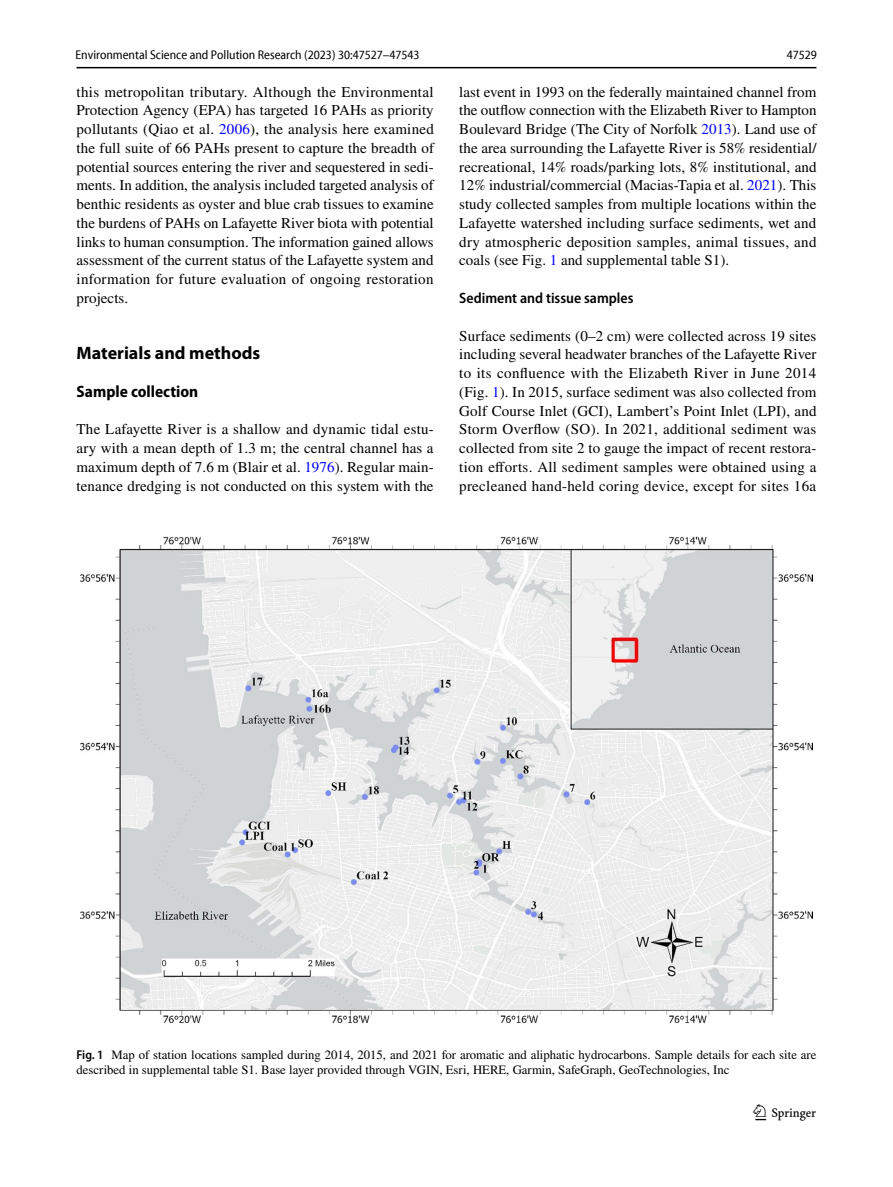
<style>
.page{position:relative;width:893px;height:1187px;background:#fff}
.page>*{position:absolute;margin:0;border:0;box-sizing:border-box;transform-origin:0 0}
.t1{font:22.5px "Springnew Regular 3";color:#000}
.t2{font:700 18px "Myriad Pro";color:#000}
.t3{font:700 semi-condensed 16.5px "Myriad Pro";color:#000}
.t4{font:15px/18.8px "STIX";letter-spacing:.015em;color:#000;text-align:justify}
.t5{font:600 semi-condensed 15px "Myriad Pro";color:#000}
.t6{font:12.75px/15px "STIX";color:#000}
.t7{font:semi-condensed 12.75px "Myriad Pro Unic";color:#000}
.s1{color:#00f}
.s2{font-family:"Myriad Pro";font-weight:600;font-stretch:semi-condensed}
</style>
<div class="page">
<hr style="left:77px;top:67px;width:739px;height:1px;background:#000">
<img style="left:81px;top:536px;width:731px;height:487px">
<p class="t7" style="left:76px;top:50px;width:346px">Environmental Science and Pollution Research (2023) 30:47527–47543</p>
<p class="t7" style="left:787px;top:50px;width:32px">47529</p>
<p class="t4" style="left:77px;top:83px;width:359px">this metropolitan tributary. Although the Environmental Protection Agency (EPA) has targeted 16 PAHs as priority pollutants (Qiao et al. <span class="s1">2006</span>), the analysis here examined the full suite of 66 PAHs present to capture the breadth of potential sources entering the river and sequestered in sedi&shy;ments. In addition, the analysis included targeted analysis of benthic residents as oyster and blue crab tissues to examine the burdens of PAHs on Lafayette River biota with potential links to human consumption. The information gained allows assessment of the current status of the Lafayette system and information for future evaluation of ongoing restoration projects.</p>
<p class="t2" style="left:77px;top:341px;width:185px">Materials and methods</p>
<p class="t3" style="left:77px;top:382px;width:123px">Sample collection</p>
<p class="t4" style="left:77px;top:421px;width:359px">The Lafayette River is a shallow and dynamic tidal estu&shy;ary with a mean depth of 1.3 m; the central channel has a maximum depth of 7.6 m (Blair et al. <span class="s1">1976</span>). Regular main&shy;tenance dredging is not conducted on this system with the</p>
<p class="t4" style="left:459px;top:83px;width:359px">last event in 1993 on the federally maintained channel from the outflow connection with the Elizabeth River to Hampton Boulevard Bridge (The City of Norfolk <span class="s1">2013</span>). Land use of the area surrounding the Lafayette River is 58% residential/ recreational, 14% roads/parking lots, 8% institutional, and 12% industrial/commercial (Macias-Tapia et al. <span class="s1">2021</span>). This study collected samples from multiple locations within the Lafayette watershed including surface sediments, wet and dry atmospheric deposition samples, animal tissues, and coals (see Fig. <span class="s1">1</span> and supplemental table S1).</p>
<p class="t5" style="left:459px;top:290px;width:176px">Sediment and tissue samples</p>
<p class="t4" style="left:459px;top:327px;width:359px">Surface sediments (0–2 cm) were collected across 19 sites including several headwater branches of the Lafayette River to its confluence with the Elizabeth River in June 2014 (Fig. <span class="s1">1</span>). In 2015, surface sediment was also collected from Golf Course Inlet (GCI), Lambert’s Point Inlet (LPI), and Storm Overflow (SO). In 2021, additional sediment was collected from site 2 to gauge the impact of recent restora&shy;tion efforts. All sediment samples were obtained using a precleaned hand-held coring device, except for sites 16a</p>
<p class="t6" style="left:77px;top:1047px;width:741px"><span class="s2">Fig. 1</span> Map of station locations sampled during 2014, 2015, and 2021 for aromatic and aliphatic hydrocarbons. Sample details for each site are described in supplemental table S1. Base layer provided through VGIN, Esri, HERE, Garmin, SafeGraph, GeoTechnologies, Inc</p>
<h1 class="t1" style="left:755px;top:1104px;width:62px">1 3</h1>
</div>
